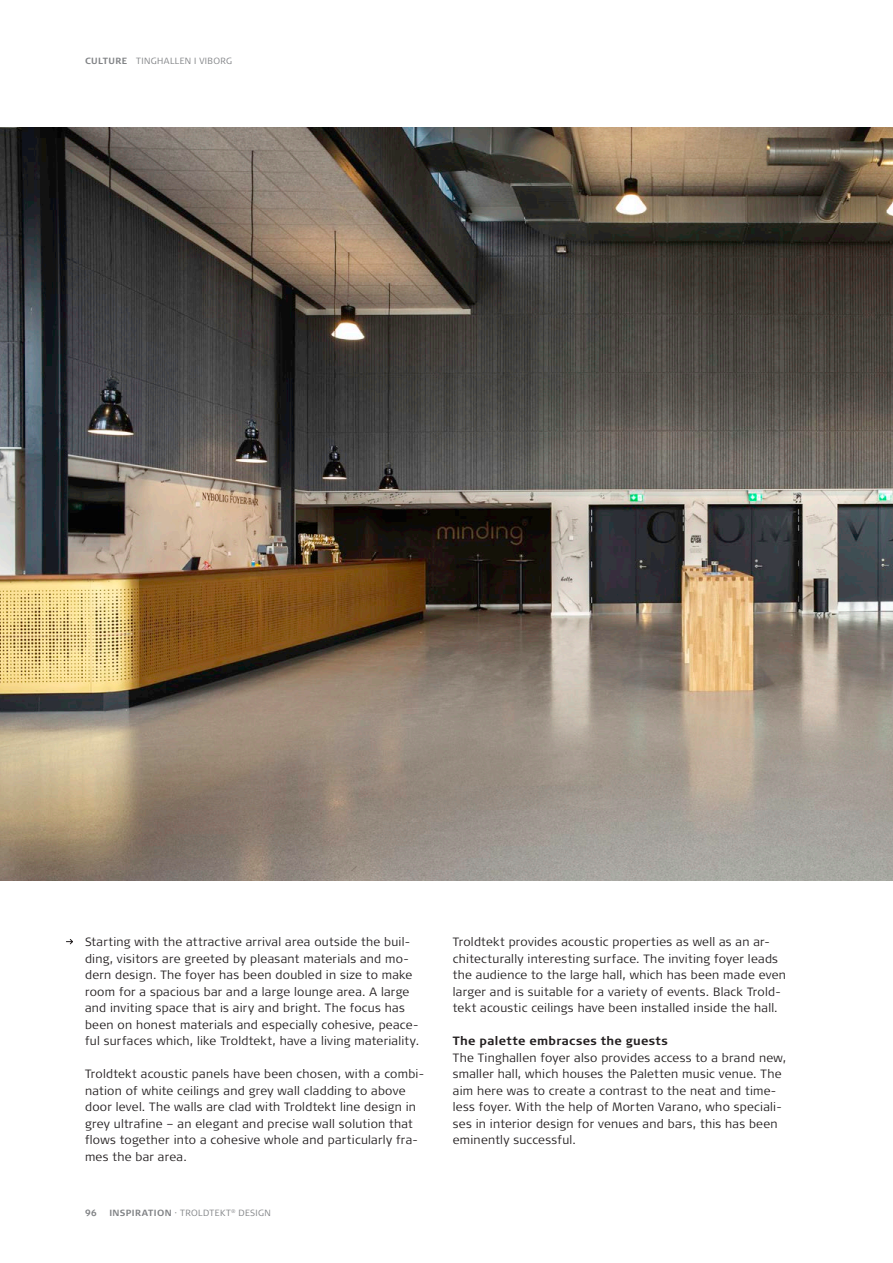
<style>
.page{position:relative;width:893px;height:1263px;background:#fff}
.page>*{position:absolute;margin:0;border:0;box-sizing:border-box;transform-origin:0 0}
.Brødtext{font:300 12px/16.5px "Signa Pro";letter-spacing:.02em;color:#231f20}
.Mellemrubrik{font:700 12px "Signa Pro";letter-spacing:.025em;color:#231f20}
.t1{font:300 9px "Signa Pro";letter-spacing:.04em;color:#808285}
.t2{font:700 9px "Signa Pro";color:#808285}
.s1{font-weight:700}
</style>
<div class="page">
<img style="left:0;top:128px;width:893px;height:752px">
<svg style="left:66px;top:939px;width:7px;height:5px"></svg>
<p class="t1" style="left:85px;top:55px;width:149px"><span class="s1">CULTURE</span> TINGHALLEN I VIBORG</p>
<p class="Brødtext" style="left:85px;top:933px;width:336px">Starting with the attractive arrival area outside the buil&shy;ding, visitors are greeted by pleasant materials and mo&shy;dern design. The foyer has been doubled in size to make room for a spacious bar and a large lounge area. A large and inviting space that is airy and bright. The focus has been on honest materials and especially cohesive, peace&shy;ful surfaces which, like Troldtekt, have a living materiality.</p>
<p class="Brødtext" style="left:85px;top:1065px;width:341px">Troldtekt acoustic panels have been chosen, with a combi&shy;nation of white ceilings and grey wall cladding to above door level. The walls are clad with Troldtekt line design in grey ultrafine – an elegant and precise wall solution that flows together into a cohesive whole and particularly fra&shy;mes the bar area.</p>
<p class="t2" style="left:85px;top:1206px;width:13px">96</p>
<p class="t1" style="left:109px;top:1206px;width:163px"><span class="s1">INSPIRATION</span> · TROLDTEKT<sup>®</sup> DESIGN</p>
<p class="Brødtext" style="left:453px;top:933px;width:335px">Troldtekt provides acoustic properties as well as an ar&shy;chitecturally interesting surface. The inviting foyer leads the audience to the large hall, which has been made even larger and is suitable for a variety of events. Black Trold&shy;tekt acoustic ceilings have been installed inside the hall.</p>
<p class="Mellemrubrik" style="left:453px;top:1033px;width:217px">The palette embracses the guests</p>
<p class="Brødtext" style="left:453px;top:1049px;width:335px">The Tinghallen foyer also provides access to a brand new, smaller hall, which houses the Paletten music venue. The aim here was to create a contrast to the neat and time&shy;less foyer. With the help of Morten Varano, who speciali&shy;ses in interior design for venues and bars, this has been eminently successful.</p>
</div>
